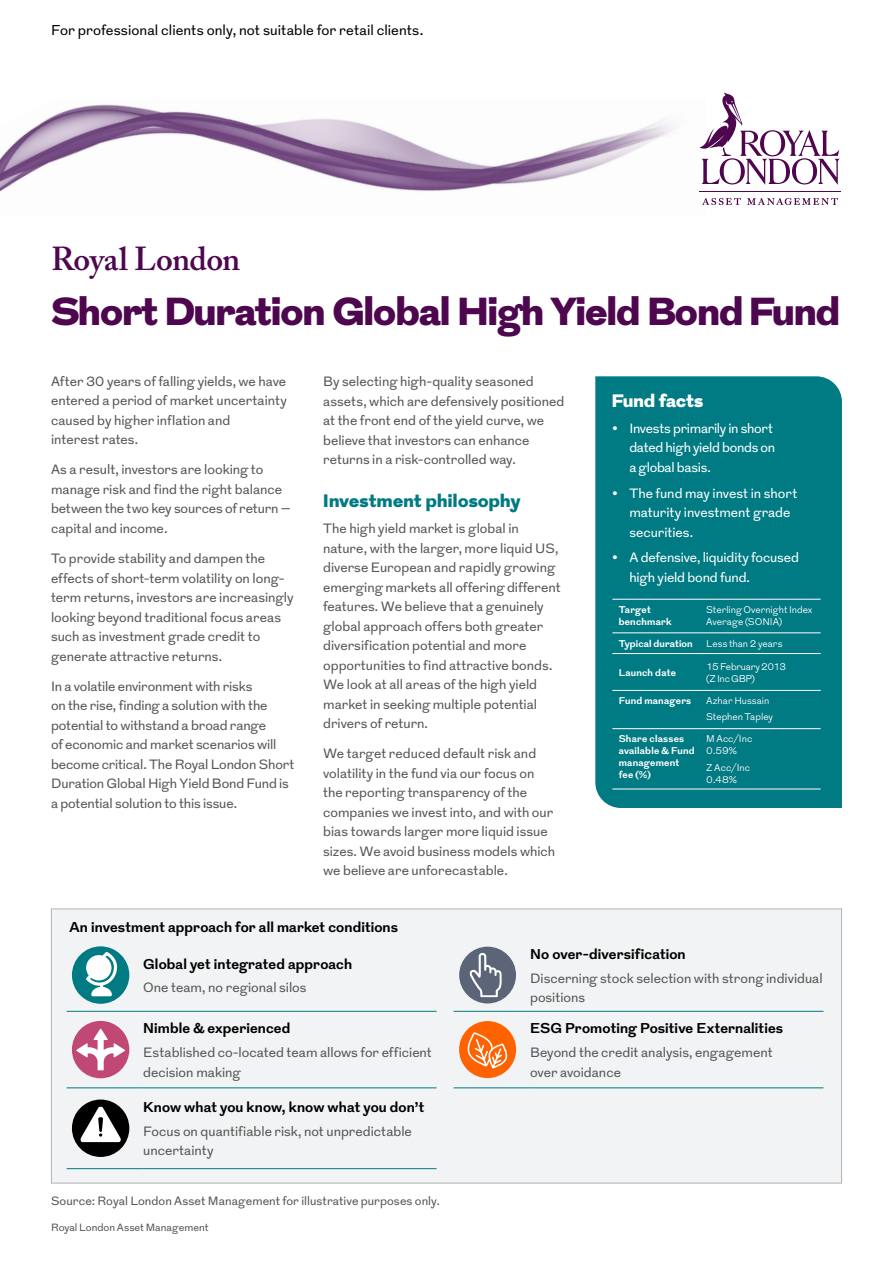
<style>
.page{position:relative;width:893px;height:1263px;background:#fff}
.page>*{position:absolute;margin:0;border:0;box-sizing:border-box;transform-origin:0 0}
.t1{font:900 39px "Grot";letter-spacing:-.005em;color:#4e064f}
.t2{font:600 33px "Adobe Caslon Pro";letter-spacing:-.025em;color:#4e064f}
.t3{font:900 18px "Grot";letter-spacing:.02em;color:#007a83}
.t4{font:900 18px "Grot";letter-spacing:.01em;color:#fff}
.t5{font:700 14.25px "Grot";letter-spacing:.01em;color:#000}
.t6{font:14.25px "Grot";letter-spacing:.005em;color:#000}
.t7{font:13.5px/19.5px "Grot";color:#565655}
.t8{font:13.5px/19.5px "Grot";letter-spacing:-.01em;color:#fff}
.t9{font:12px "Grot";letter-spacing:.005em;color:#565655}
.t10{font:10.5px "Grot";color:#565655}
.t11{font:300 9.75px/12px "Grot";letter-spacing:-.005em;color:#fff}
.t12{font:700 9.75px/12px "Grot";letter-spacing:.02em;color:#fff}
</style>
<div class="page">
<div style="left:595px;top:376px;width:247px;height:432px;background:#007a83"></div>
<hr style="left:612px;top:599px;width:88px;height:1px;background:#fff">
<hr style="left:700px;top:599px;width:121px;height:1px;background:#fff">
<hr style="left:612px;top:653px;width:88px;height:1px;background:#fff">
<hr style="left:700px;top:653px;width:121px;height:1px;background:#fff">
<hr style="left:612px;top:690px;width:88px;height:1px;background:#fff">
<hr style="left:700px;top:690px;width:121px;height:1px;background:#fff">
<hr style="left:612px;top:728px;width:88px;height:1px;background:#fff">
<hr style="left:700px;top:728px;width:121px;height:1px;background:#fff">
<hr style="left:612px;top:789px;width:88px;height:1px;background:#fff">
<hr style="left:700px;top:789px;width:121px;height:1px;background:#fff">
<hr style="left:612px;top:633px;width:88px;height:1px;background:#fff">
<hr style="left:700px;top:633px;width:121px;height:1px;background:#fff">
<div style="left:51px;top:908px;width:791px;height:275px;background:#f2f3f4;border:1px solid #b1b2b3"></div>
<hr style="left:67px;top:1011px;width:76px;height:1px;background:#007a83">
<hr style="left:143px;top:1011px;width:294px;height:1px;background:#007a83">
<hr style="left:454px;top:1011px;width:76px;height:1px;background:#007a83">
<hr style="left:454px;top:1087px;width:76px;height:1px;background:#007a83">
<hr style="left:530px;top:1011px;width:293px;height:1px;background:#007a83">
<hr style="left:530px;top:1087px;width:293px;height:1px;background:#007a83">
<hr style="left:67px;top:1087px;width:76px;height:1px;background:#007a83">
<hr style="left:143px;top:1087px;width:294px;height:1px;background:#007a83">
<hr style="left:67px;top:1168px;width:76px;height:1px;background:#007a83">
<hr style="left:143px;top:1168px;width:294px;height:1px;background:#007a83">
<div style="left:72px;top:946px;width:57px;height:58px;background:#007a83;border-radius:50%"></div>
<svg style="left:86px;top:952px;width:31px;height:44px"></svg>
<div style="left:459px;top:947px;width:57px;height:56px;background:#5c6578;border-radius:50%"></div>
<svg style="left:470px;top:953px;width:32px;height:44px"></svg>
<div style="left:72px;top:1021px;width:57px;height:57px;background:#c14875;border-radius:50%"></div>
<svg style="left:76px;top:1028px;width:49px;height:42px"></svg>
<svg style="left:459px;top:1021px;width:57px;height:57px"></svg>
<div style="left:72px;top:1099px;width:57px;height:58px;background:#000;border-radius:50%"></div>
<svg style="left:80px;top:1106px;width:41px;height:36px"></svg>
<img style="left:0;top:104px;width:676px;height:88px">
<svg style="left:699px;top:92px;width:141px;height:93px"></svg>
<hr style="left:699px;top:191px;width:142px;height:1px;background:#4e064f">
<svg style="left:702px;top:198px;width:39px;height:7px"></svg>
<svg style="left:747px;top:198px;width:91px;height:7px"></svg>
<p class="t6" style="left:51px;top:21px;width:374px">For professional clients only, not suitable for retail clients.</p>
<h2 class="t2" style="left:51px;top:239px;width:191px">Royal London</h2>
<h1 class="t1" style="left:51px;top:284px;width:790px">Short Duration Global High Yield Bond Fund</h1>
<p class="t7" style="left:51px;top:372px;width:237px">After 30 years of falling yields, we have entered a period of market uncertainty caused by higher inflation and<br>interest rates.</p>
<p class="t7" style="left:51px;top:460px;width:241px">As a result, investors are looking to manage risk and find the right balance between the two key sources of return – capital and income.</p>
<p class="t7" style="left:51px;top:549px;width:244px">To provide stability and dampen the effects of short-term volatility on long&shy;term returns, investors are increasingly looking beyond traditional focus areas such as investment grade credit to generate attractive returns.</p>
<p class="t7" style="left:51px;top:677px;width:245px">In a volatile environment with risks<br>on the rise, finding a solution with the potential to withstand a broad range<br>of economic and market scenarios will become critical. The Royal London Short Duration Global High Yield Bond Fund is a potential solution to this issue.</p>
<p class="t7" style="left:323px;top:373px;width:243px">By selecting high-quality seasoned assets, which are defensively positioned at the front end of the yield curve, we believe that investors can enhance returns in a risk-controlled way.</p>
<h3 class="t3" style="left:323px;top:488px;width:199px">Investment philosophy</h3>
<p class="t7" style="left:323px;top:519px;width:239px">The high yield market is global in nature, with the larger, more liquid US, diverse European and rapidly growing emerging markets all offering different features. We believe that a genuinely global approach offers both greater diversification potential and more opportunities to find attractive bonds.<br>We look at all areas of the high yield market in seeking multiple potential drivers of return.</p>
<p class="t7" style="left:323px;top:744px;width:234px">We target reduced default risk and volatility in the fund via our focus on the reporting transparency of the companies we invest into, and with our bias towards larger more liquid issue sizes. We avoid business models which we believe are unforecastable.</p>
<h3 class="t4" style="left:612px;top:388px;width:93px">Fund facts</h3>
<p class="t8" style="left:629px;top:419px;width:147px;text-indent:-17px">• Invests primarily in short dated high yield bonds on a global basis.</p>
<p class="t8" style="left:629px;top:484px;width:169px;text-indent:-17px">• The fund may invest in short maturity investment grade securities.</p>
<p class="t8" style="left:629px;top:549px;width:171px;text-indent:-17px">• A defensive, liquidity focused high yield bond fund.</p>
<p class="t12" style="left:619px;top:604px;width:54px">Target benchmark</p>
<p class="t11" style="left:706px;top:604px;width:108px">Sterling Overnight Index<br>Average (SONIA)</p>
<p class="t12" style="left:619px;top:638px;width:76px">Typical duration</p>
<p class="t11" style="left:706px;top:638px;width:78px">Less than 2 years</p>
<p class="t12" style="left:619px;top:667px;width:59px">Launch date</p>
<p class="t11" style="left:706px;top:660px;width:81px">15 February 2013 (Z Inc GBP)</p>
<p class="t12" style="left:619px;top:695px;width:74px">Fund managers</p>
<p class="t11" style="left:706px;top:693px;width:68px;line-height:16.2px">Azhar Hussain<br>Stephen Tapley</p>
<p class="t12" style="left:619px;top:733px;width:77px">Share classes available &amp; Fund management fee (%)</p>
<p class="t11" style="left:706px;top:733px;width:47px">M Acc/Inc<br>0.59%</p>
<p class="t11" style="left:706px;top:761px;width:45px">Z Acc/Inc<br>0.48%</p>
<p class="t5" style="left:69px;top:917px;width:330px">An investment approach for all market conditions</p>
<p class="t5" style="left:143px;top:954px;width:211px">Global yet integrated approach</p>
<p class="t7" style="left:143px;top:978px;width:165px">One team, no regional silos</p>
<p class="t5" style="left:143px;top:1018px;width:149px">Nimble &amp; experienced</p>
<p class="t7" style="left:143px;top:1043px;width:290px">Established co-located team allows for efficient decision making</p>
<p class="t5" style="left:143px;top:1097px;width:283px">Know what you know, know what you don’t</p>
<p class="t7" style="left:143px;top:1122px;width:270px">Focus on quantifiable risk, not unpredictable uncertainty</p>
<p class="t9" style="left:51px;top:1192px;width:390px">Source: Royal London Asset Management for illustrative purposes only.</p>
<p class="t10" style="left:51px;top:1220px;width:159px">Royal London Asset Management</p>
<p class="t5" style="left:530px;top:944px;width:157px">No over-diversification</p>
<p class="t7" style="left:530px;top:969px;width:294px">Discerning stock selection with strong individual positions</p>
<p class="t5" style="left:530px;top:1018px;width:254px">ESG Promoting Positive Externalities</p>
<p class="t7" style="left:530px;top:1043px;width:244px">Beyond the credit analysis, engagement over avoidance</p>
</div>
